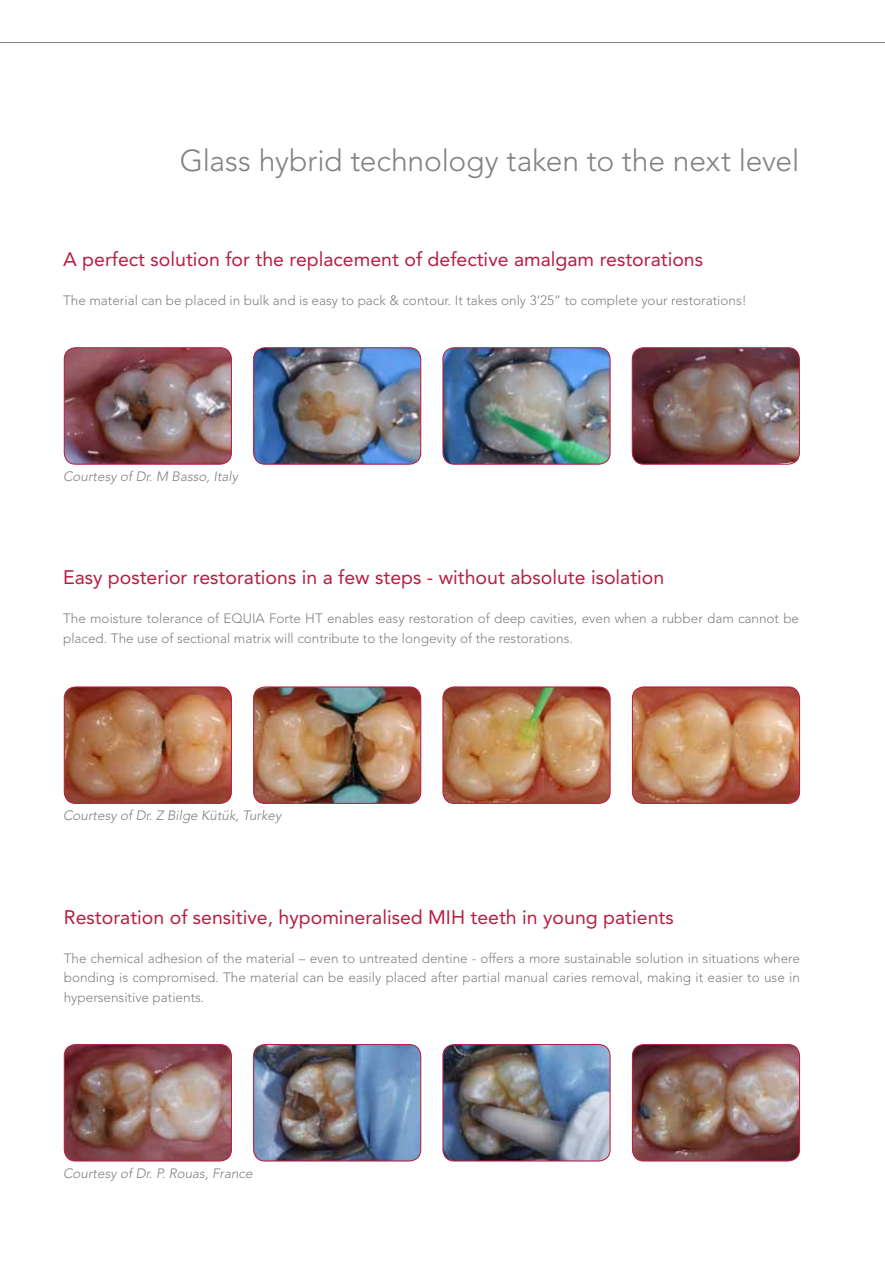
<style>
.page{position:relative;width:885px;height:1263px;background:#fff}
.page>*{position:absolute;margin:0;border:0;box-sizing:border-box;transform-origin:0 0}
.t1{font:300 30px "Avenir LT Std";letter-spacing:-.005em;color:#808285}
.t2{font:19.5px "Avenir LT Std";color:#b61e43}
.t3{font:300 13.5px/19.5px "Avenir LT Std";color:#808285}
.t4{font:italic 300 13.5px "Avenir LT Std";color:#808285}
</style>
<div class="page">
<img style="left:64px;top:688px;width:167px;height:115px">
<div style="left:64px;top:686px;width:168px;height:118px;border:1px solid #b61e43;border-radius:11px"></div>
<img style="left:253px;top:687px;width:167px;height:116px">
<div style="left:253px;top:686px;width:168px;height:118px;border:1px solid #b61e43;border-radius:11px"></div>
<img style="left:444px;top:687px;width:166px;height:116px">
<div style="left:442px;top:686px;width:168px;height:118px;border:1px solid #b61e43;border-radius:11px"></div>
<img style="left:633px;top:687px;width:166px;height:116px">
<div style="left:631px;top:686px;width:169px;height:118px;border:1px solid #b61e43;border-radius:11px"></div>
<img style="left:64px;top:348px;width:167px;height:116px">
<div style="left:64px;top:347px;width:168px;height:118px;border:1px solid #b61e43;border-radius:11px"></div>
<img style="left:253px;top:348px;width:167px;height:116px">
<div style="left:253px;top:347px;width:168px;height:118px;border:1px solid #b61e43;border-radius:11px"></div>
<img style="left:444px;top:348px;width:166px;height:116px">
<div style="left:442px;top:347px;width:168px;height:118px;border:1px solid #b61e43;border-radius:11px"></div>
<img style="left:633px;top:348px;width:166px;height:116px">
<div style="left:631px;top:347px;width:168px;height:118px;border:1px solid #b61e43;border-radius:11px"></div>
<img style="left:64px;top:1044px;width:167px;height:117px">
<div style="left:64px;top:1044px;width:168px;height:117px;border:1px solid #b61e43;border-radius:11px"></div>
<img style="left:253px;top:1044px;width:167px;height:117px">
<div style="left:253px;top:1044px;width:168px;height:117px;border:1px solid #b61e43;border-radius:11px"></div>
<img style="left:443px;top:1044px;width:167px;height:117px">
<div style="left:442px;top:1044px;width:168px;height:117px;border:1px solid #b61e43;border-radius:11px"></div>
<img style="left:633px;top:1044px;width:166px;height:117px">
<div style="left:631px;top:1044px;width:169px;height:117px;border:1px solid #b61e43;border-radius:11px"></div>
<svg style="left:0;top:42px;width:884px;height:1px"></svg>
<h1 class="t1" style="left:180px;top:143px;width:620px">Glass hybrid technology taken to the next level</h1>
<h2 class="t2" style="left:63px;top:248px;width:641px">A perfect solution for the replacement of defective amalgam restorations</h2>
<p class="t3" style="left:63px;top:291px;width:685px">The material can be placed in bulk and is easy to pack &amp; contour. It takes only 3’25” to complete your restorations!</p>
<p class="t4" style="left:63px;top:469px;width:176px">Courtesy of Dr. M Basso, Italy</p>
<h2 class="t2" style="left:63px;top:566px;width:602px">Easy posterior restorations in a few steps - without absolute isolation</h2>
<p class="t3" style="left:63px;top:609px;width:737px">The moisture tolerance of EQUIA Forte HT enables easy restoration of deep cavities, even when a rubber dam cannot be placed. The use of sectional matrix will contribute to the longevity of the restorations.</p>
<p class="t4" style="left:63px;top:808px;width:220px">Courtesy of Dr. Z Bilge Kütük, Turkey</p>
<h2 class="t2" style="left:64px;top:905px;width:611px">Restoration of sensitive, hypomineralised MIH teeth in young patients</h2>
<p class="t3" style="left:64px;top:948px;width:737px;text-align:justify">The chemical adhesion of the material – even to untreated dentine - offers a more sustainable solution in situations where bonding is compromised. The material can be easily placed after partial manual caries removal, making it easier to use in hypersensitive patients.</p>
<p class="t4" style="left:63px;top:1165px;width:191px">Courtesy of Dr. P. Rouas, France</p>
</div>
